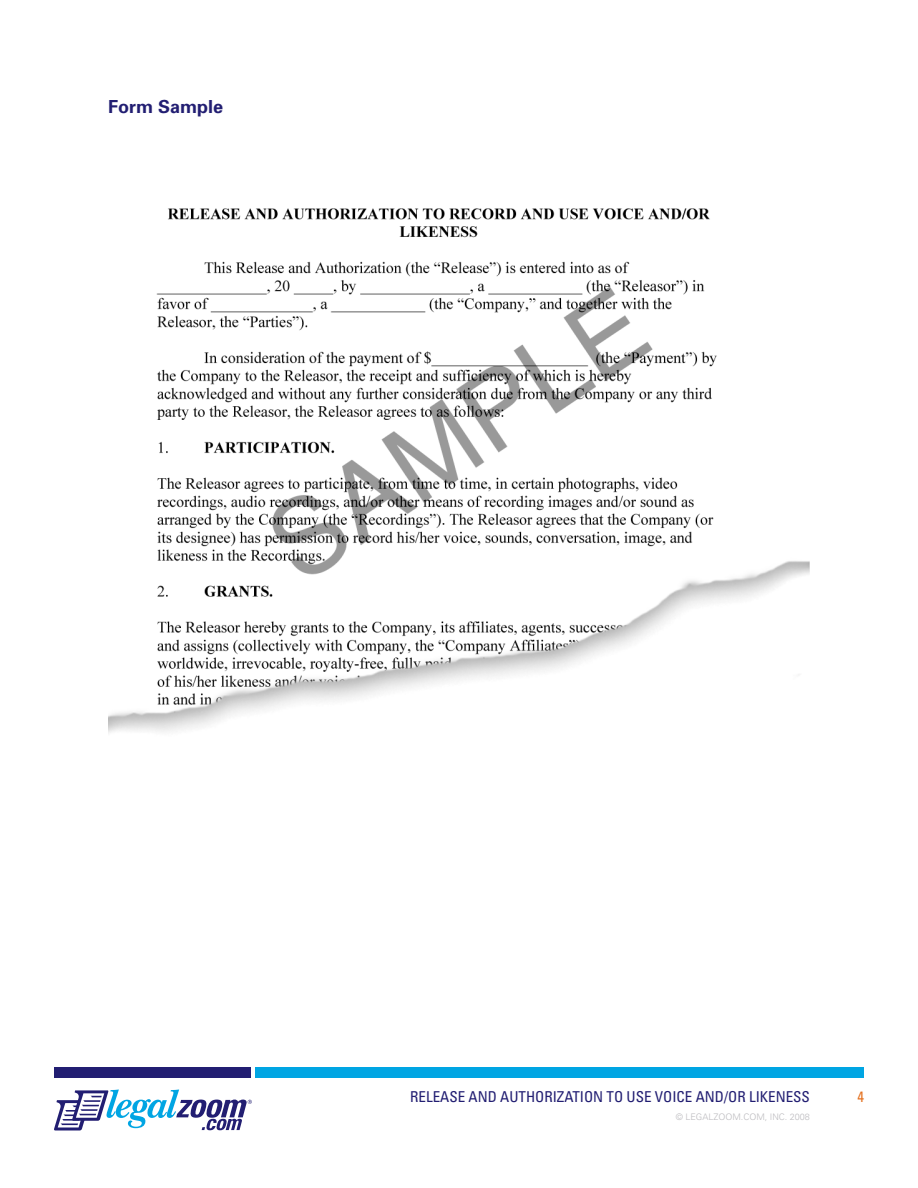
<style>
.page{position:relative;width:918px;height:1188px;background:#fff}
.page>*{position:absolute;margin:0;border:0;box-sizing:border-box;transform-origin:0 0}
.Heading{font:700 18px "Univers";color:#221e72}
.t1{font:condensed 15px "Univers";color:#221e72}
.t2{font:condensed 15px "Univers";color:#e4701e}
.t3{font:300 9px "Univers";color:#bcbbbf}
</style>
<div class="page">
<div style="left:255px;top:1067px;width:609px;height:11px;background:#00a5e3"></div>
<div style="left:54px;top:1067px;width:197px;height:11px;background:#221e72"></div>
<svg style="left:54px;top:1090px;width:198px;height:41px"></svg>
<img style="left:108px;top:208px;width:702px;height:525px">
<p class="Heading" style="left:108px;top:96px;width:117px">Form Sample</p>
<p class="t1" style="left:410px;top:1087px;width:401px">RELEASE AND AUTHORIZATION TO USE VOICE AND/OR LIKENESS</p>
<p class="t2" style="left:857px;top:1087px;width:8px">4</p>
<p class="t3" style="left:676px;top:1111px;width:136px">© LEGALZOOM.COM, INC. 2008</p>
</div>
